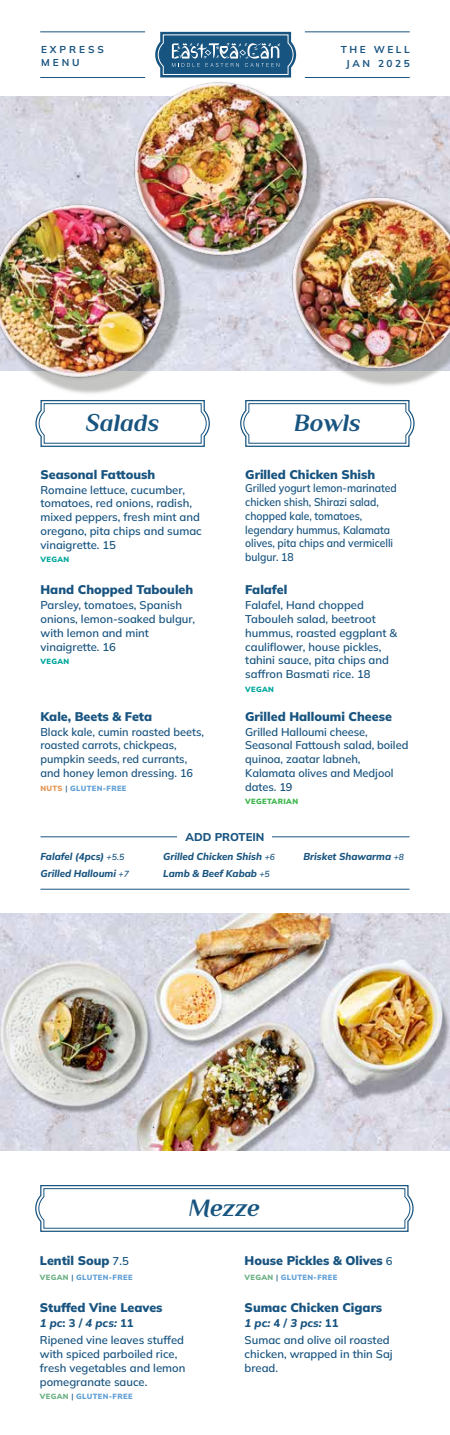
<style>
.page{position:relative;width:450px;height:1435px;background:#fff}
.page>*{position:absolute;margin:0;border:0;box-sizing:border-box;transform-origin:0 0}
.t1{font:italic 700 25px "Philosopher";color:#185480}
.t2{font:900 12.5px "Mulish";color:#185480}
.t3{font:600 11.25px/13.8px "Mulish";color:#185480}
.t4{font:600 11.25px/13.8px "Mulish";color:#185480;scale:.92 1}
.t5{font:800 11.25px "Mulish";color:#185480}
.t6{font:italic 800 10px/17.5px "Mulish";color:#185480}
.t7{font:700 10px/13.8px "Mulish";letter-spacing:.26em;color:#185480;text-align:center}
.t8{font:700 10px/13.8px "Mulish";letter-spacing:.3em;color:#185480}
.t9{font:900 7.5px "Mulish";letter-spacing:.05em;color:#62a0d6}
.t10{font:900 7.5px "Mulish";letter-spacing:.05em;color:#00a79d}
.t11{font:900 7.5px "Mulish";letter-spacing:.05em;color:#39b54a}
.s1{color:#e29755}
.s2{font-weight:600;color:#185480}
.s3{font-weight:600;font-size:8.75px}
.s4{font-weight:600;font-size:11.25px}
.s5{color:#6db185}
.s6{font-weight:800;font-style:italic}
.s7{font-weight:800}
</style>
<div class="page">
<img style="left:0;top:96px;width:450px;height:274px">
<img style="left:209px;top:314px;width:15px;height:57px">
<img style="left:0;top:163px;width:207px;height:231px">
<img style="left:98px;top:96px;width:269px;height:218px">
<img style="left:93px;top:53px;width:256px;height:243px">
<hr style="left:40px;top:888px;width:370px;height:1px;background:#185480">
<hr style="left:41px;top:836px;width:369px;height:1px;background:#185480">
<div style="left:177px;top:826px;width:95px;height:22px;background:#fff"></div>
<svg style="left:35px;top:400px;width:175px;height:47px"></svg>
<svg style="left:240px;top:400px;width:174px;height:47px"></svg>
<svg style="left:155px;top:32px;width:141px;height:45px;background:#457598"></svg>
<hr style="left:305px;top:32px;width:105px;height:1px;background:#185480">
<hr style="left:40px;top:32px;width:105px;height:1px;background:#185480">
<hr style="left:305px;top:77px;width:105px;height:1px;background:#185480">
<hr style="left:40px;top:77px;width:105px;height:1px;background:#185480">
<img style="left:0;top:913px;width:449px;height:237px">
<svg style="left:35px;top:1185px;width:379px;height:47px"></svg>
<img style="left:255px;top:413px;width:160px;height:15px">
<img style="left:250px;top:154px;width:200px;height:256px">
<p class="t8" style="left:41px;top:42px;width:65px">EXPRESS<br>MENU</p>
<p class="t7" style="left:341px;top:42px;width:71px">THE WELL<br>JAN 2025</p>
<h1 class="t1" style="left:86px;top:405px;width:75px">Salads</h1>
<h1 class="t1" style="left:294px;top:405px;width:69px">Bowls</h1>
<p class="t2" style="left:40px;top:465px;width:116px">Seasonal Fattoush</p>
<p class="t3" style="left:40px;top:482px;width:163px">Romaine lettuce, cucumber, tomatoes, red onions, radish, mixed peppers, fresh mint and oregano, pita chips and sumac vinaigrette. 15</p>
<p class="t10" style="left:40px;top:554px;width:30px">VEGAN</p>
<p class="t2" style="left:40px;top:581px;width:154px">Hand Chopped Tabouleh</p>
<p class="t3" style="left:40px;top:598px;width:156px">Parsley, tomatoes, Spanish onions, lemon-soaked bulgur, with lemon and mint vinaigrette. 16</p>
<p class="t10" style="left:40px;top:656px;width:30px">VEGAN</p>
<p class="t2" style="left:40px;top:707px;width:113px">Kale, Beets &amp; Feta</p>
<p class="t3" style="left:40px;top:724px;width:165px">Black kale, cumin roasted beets, roasted carrots, chickpeas, pumpkin seeds, red currants, and honey lemon dressing. 16</p>
<p class="t9" style="left:40px;top:782px;width:88px"><span class="s1">NUTS</span> <span class="s2">|</span> GLUTEN-FREE</p>
<p class="t2" style="left:245px;top:465px;width:132px">Grilled Chicken Shish</p>
<p class="t4" style="left:245px;top:481px;width:166px">Grilled yogurt lemon-marinated chicken shish, Shirazi salad, chopped kale, tomatoes, legendary hummus, Kalamata olives, pita chips and vermicelli bulgur. 18</p>
<p class="t2" style="left:245px;top:581px;width:44px">Falafel</p>
<p class="t3" style="left:245px;top:598px;width:153px">Falafel, Hand chopped<br>Tabouleh salad, beetroot hummus, roasted eggplant &amp; cauliflower, house pickles, tahini sauce, pita chips and saffron Basmati rice. 18</p>
<p class="t10" style="left:245px;top:684px;width:30px">VEGAN</p>
<p class="t2" style="left:245px;top:707px;width:148px">Grilled Halloumi Cheese</p>
<p class="t3" style="left:245px;top:724px;width:165px">Grilled Halloumi cheese,<br>Seasonal Fattoush salad, boiled quinoa, zaatar labneh,<br>Kalamata olives and Medjool dates. 19</p>
<p class="t11" style="left:245px;top:796px;width:54px">VEGETARIAN</p>
<p class="t5" style="left:186px;top:829px;width:80px">ADD PROTEIN</p>
<p class="t6" style="left:40px;top:847px;width:90px">Falafel (4pcs) <span class="s3">+5.5<br></span>Grilled Halloumi <span class="s3">+7</span></p>
<p class="t6" style="left:163px;top:847px;width:113px">Grilled Chicken Shish <span class="s3">+6<br></span>Lamb &amp; Beef Kabab <span class="s3">+5</span></p>
<p class="t6" style="left:304px;top:847px;width:102px">Brisket Shawarma <span class="s3">+8</span></p>
<h1 class="t1" style="left:189px;top:1190px;width:73px">Mezze</h1>
<p class="t2" style="left:40px;top:1251px;width:90px">Lentil Soup <span class="s4">7.5</span></p>
<p class="t9" style="left:40px;top:1271px;width:94px"><span class="s5">VEGAN</span> <span class="s2">|</span> GLUTEN-FREE</p>
<p class="t2" style="left:40px;top:1298px;width:124px">Stuffed Vine Leaves</p>
<p class="t3" style="left:40px;top:1313px;width:146px;line-height:17.5px"><span class="s6">1 pc</span><span class="s7">: 3 /</span> <span class="s6">4 pcs:</span> <span class="s7">11<br></span>Ripened vine leaves stuffed</p>
<p class="t3" style="left:40px;top:1346px;width:147px">with spiced parboiled rice, fresh vegetables and lemon pomegranate sauce.</p>
<p class="t9" style="left:40px;top:1391px;width:94px"><span class="s5">VEGAN</span> <span class="s2">|</span> GLUTEN-FREE</p>
<p class="t2" style="left:245px;top:1251px;width:150px">House Pickles &amp; Olives <span class="s4">6</span></p>
<p class="t9" style="left:245px;top:1271px;width:94px"><span class="s5">VEGAN</span> <span class="s2">|</span> GLUTEN-FREE</p>
<p class="t2" style="left:245px;top:1298px;width:139px">Sumac Chicken Cigars</p>
<p class="t3" style="left:245px;top:1313px;width:147px;line-height:17.5px"><span class="s6">1 pc:</span> <span class="s7">4 /</span> <span class="s6">3 pcs:</span> <span class="s7">11<br></span>Sumac and olive oil roasted</p>
<p class="t3" style="left:245px;top:1346px;width:150px">chicken, wrapped in thin Saj bread.</p>
</div>
